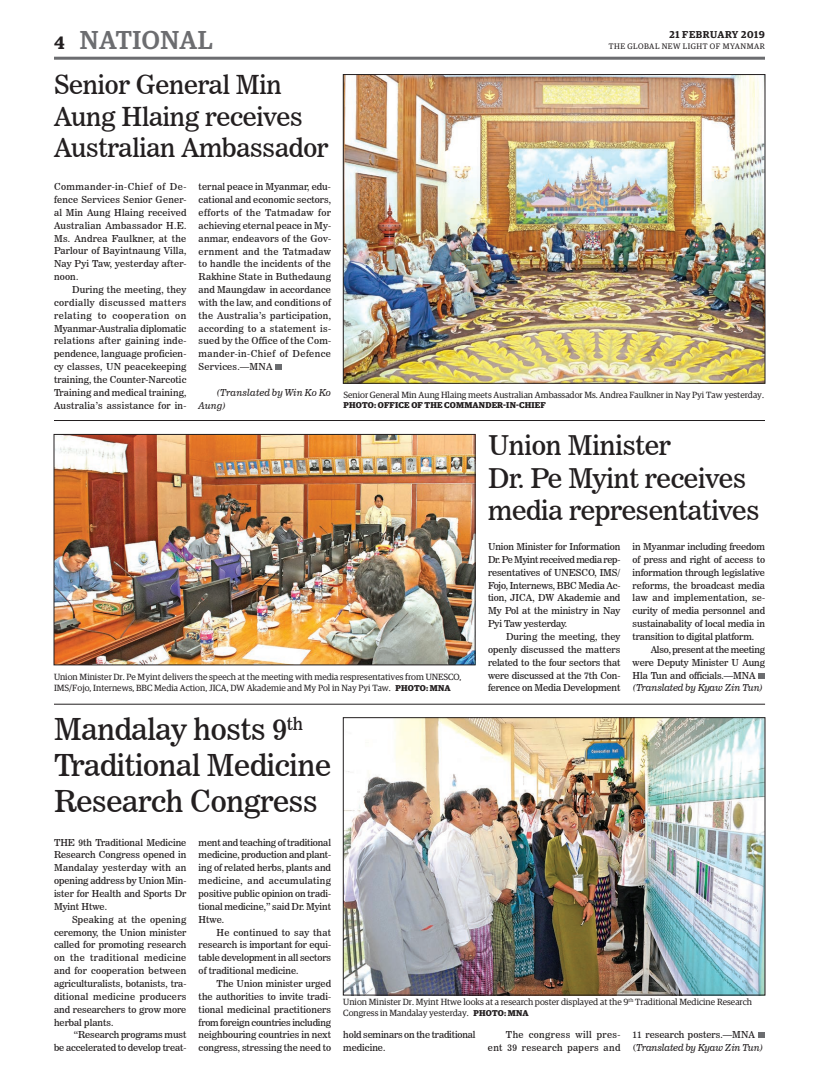
<style>
.page{position:relative;width:819px;height:1080px;background:#fff}
.page>*{position:absolute;margin:0;border:0;box-sizing:border-box;transform-origin:0 0}
.t1{font:30px/36px "News 706 BT Roman C";letter-spacing:-.01em;color:#231f20}
.t2{font:27px/32.4px "News 706 BT Roman C";letter-spacing:-.01em;color:#231f20}
.t3{font:26px/31.2px "News 706 BT Roman C";letter-spacing:-.01em;color:#231f20}
.t4{font:500 26px "Guardian Egyp";letter-spacing:.02em;color:#6c6d70}
.t5{font:600 18px "Guardian Egyp";color:#231f20}
.t6{font:600 10px "Guardian Egyp";letter-spacing:.06em;color:#231f20}
.t7{font:9.5px/12.9px "News 706 BT Roman C";color:#231f20;text-align:justify}
.t8{font:9.5px "News 706 BT Italic C";letter-spacing:-.01em;color:#231f20}
.t9{font:9.5px/12.9px "News 706 BT Roman C";letter-spacing:.03em;color:#231f20;text-align:right}
.t10{font:9.5px/12.9px "News 706 BT Italic C";letter-spacing:.015em;color:#231f20}
.t11{font:9px/10.8px "Guardian Egyp";color:#231f20}
.t12{font:700 8.5px "Guardian Egyp";letter-spacing:.02em;color:#231f20}
.t13{font:8px "Guardian Egyp";letter-spacing:.06em;color:#231f20}
.s1{font-weight:700;font-size:8.5px}
.s2{font-family:"News 706 BT Roman C"}
</style>
<div class="page">
<hr style="left:54px;top:57px;width:711px;height:3px;background:#6c6d70">
<img style="left:345px;top:76px;width:418px;height:305px">
<div style="left:343px;top:74px;width:422px;height:309px;border:1px solid #231f20"></div>
<div style="left:275px;top:364px;width:7px;height:6px;background:#6c6d70"></div>
<hr style="left:54px;top:420px;width:711px;height:1px;background:#231f20">
<img style="left:56px;top:436px;width:417px;height:227px">
<div style="left:54px;top:434px;width:421px;height:231px;border:1px solid #231f20"></div>
<svg style="left:759px;top:673px;width:6px;height:5px"></svg>
<img style="left:345px;top:720px;width:418px;height:273px">
<div style="left:343px;top:718px;width:422px;height:277px;border:1px solid #231f20"></div>
<svg style="left:759px;top:1032px;width:6px;height:6px"></svg>
<hr style="left:54px;top:704px;width:711px;height:1px;background:#231f20">
<h3 class="t5" style="left:54px;top:29px;width:12px">4</h3>
<h3 class="t4" style="left:80px;top:21px;width:134px">NATIONAL</h3>
<p class="t6" style="left:670px;top:27px;width:97px">21 FEBRUARY 2019</p>
<p class="t13" style="left:609px;top:41px;width:158px">THE GLOBAL NEW LIGHT OF MYANMAR</p>
<h3 class="t3" style="left:54px;top:69px;width:276px">Senior General Min<br>Aung Hlaing receives<br>Australian Ambassador</h3>
<p class="t7" style="left:54px;top:180px;width:134px">Commander-in-Chief of De&shy;fence Services Senior Gener&shy;al Min Aung Hlaing received Australian Ambassador H.E.<br>Ms. Andrea Faulkner, at the Parlour of Bayintnaung Villa, Nay Pyi Taw, yesterday after&shy;noon.</p>
<p class="t7" style="left:54px;top:283px;width:134px;text-indent:18px">During the meeting, they cordially discussed matters relating to cooperation on Myanmar-Australia diplomatic relations after gaining inde&shy;pendence, language proficien&shy;cy classes, UN peacekeeping training, the Counter-Narcotic Training and medical training, Australia’s assistance for in-</p>
<p class="t7" style="left:199px;top:180px;width:134px">ternal peace in Myanmar, edu&shy;cational and economic sectors, efforts of the Tatmadaw for achieving eternal peace in My&shy;anmar, endeavors of the Gov&shy;ernment and the Tatmadaw to handle the incidents of the Rakhine State in Buthedaung and Maungdaw in accordance with the law, and conditions of the Australia’s participation, according to a statement is&shy;sued by the Office of the Com&shy;mander-in-Chief of Defence Services.—MNA</p>
<p class="t10" style="left:199px;top:386px;width:134px;text-indent:18px">(Translated by Win Ko Ko<br>Aung)</p>
<p class="t11" style="left:343px;top:388px;width:422px">Senior General Min Aung Hlaing meets Australian Ambassador Ms. Andrea Faulkner in Nay Pyi Taw yesterday.</p>
<p class="t12" style="left:343px;top:398px;width:204px">PHOTO: OFFICE OF THE COMMANDER-IN-CHIEF</p>
<p class="t11" style="left:54px;top:671px;width:409px">Union Minister Dr. Pe Myint delivers the speech at the meeting with media respresentatives from UNESCO,<br>IMS/Fojo, Internews, BBC Media Action, JICA, DW Akademie and My Pol in Nay Pyi Taw. <span class="s1">PHOTO: MNA</span></p>
<h1 class="t1" style="left:54px;top:712px;width:279px">Mandalay hosts 9<sup>th<br></sup>Traditional Medicine<br>Research Congress</h1>
<h2 class="t2" style="left:488px;top:430px;width:273px">Union Minister<br>Dr. Pe Myint receives media representatives</h2>
<p class="t7" style="left:488px;top:540px;width:134px">Union Minister for Information Dr. Pe Myint received media rep&shy;resentatives of UNESCO, IMS/ Fojo, Internews, BBC Media Ac&shy;tion, JICA, DW Akademie and My Pol at the ministry in Nay Pyi Taw yesterday.</p>
<p class="t7" style="left:488px;top:630px;width:134px;text-indent:18px">During the meeting, they openly discussed the matters related to the four sectors that were discussed at the 7th Con&shy;ference on Media Development</p>
<p class="t7" style="left:633px;top:540px;width:134px">in Myanmar including freedom of press and right of access to information through legislative reforms, the broadcast media law and implementation, se&shy;curity of media personnel and sustainabality of local media in transition to digital platform.</p>
<p class="t7" style="left:633px;top:643px;width:134px;text-indent:18px">Also, present at the meeting were Deputy Minister U Aung Hla Tun and officials.—MNA</p>
<p class="t8" style="left:633px;top:682px;width:132px">(Translated by Kyaw Zin Tun)</p>
<p class="t7" style="left:54px;top:836px;width:134px">THE 9th Traditional Medicine Research Congress opened in Mandalay yesterday with an opening address by Union Min&shy;ister for Health and Sports Dr Myint Htwe.</p>
<p class="t7" style="left:54px;top:913px;width:134px;text-indent:18px">Speaking at the opening ceremony, the Union minister called for promoting research on the traditional medicine and for cooperation between agriculturalists, botanists, tra&shy;ditional medicine producers and researchers to grow more herbal plants.</p>
<p class="t7" style="left:54px;top:1028px;width:134px;text-align:right">“Research programs must<br>be accelerated to develop treat-</p>
<p class="t7" style="left:199px;top:836px;width:134px">ment and teaching of traditional medicine, production and plant&shy;ing of related herbs, plants and medicine, and accumulating positive public opinion on tradi&shy;tional medicine,” said Dr. Myint Htwe.</p>
<p class="t7" style="left:199px;top:926px;width:134px;text-indent:18px">He continued to say that research is important for equi&shy;table development in all sectors of traditional medicine.</p>
<p class="t7" style="left:199px;top:977px;width:134px;text-indent:18px">The Union minister urged the authorities to invite tradi&shy;tional medicinal practitioners from foreign countries including neighbouring countries in next congress, stressing the need to</p>
<p class="t11" style="left:343px;top:996px;width:410px">Union Minister Dr. Myint Htwe looks at a research poster displayed at the 9<sup>th</sup> Traditional Medicine Research<br>Congress in Mandalay yesterday. <span class="s1">PHOTO: MNA</span></p>
<p class="t7" style="left:343px;top:1028px;width:134px">hold seminars on the traditional medicine.</p>
<p class="t9" style="left:488px;top:1028px;width:134px">The congress will pres-<br>ent 39 research papers and</p>
<p class="t7" style="left:633px;top:1028px;width:124px">11 research posters.—MNA</p>
<p class="t8" style="left:633px;top:1042px;width:132px"><span class="s2">(</span>Translated by Kyaw Zin Tun)</p>
</div>
